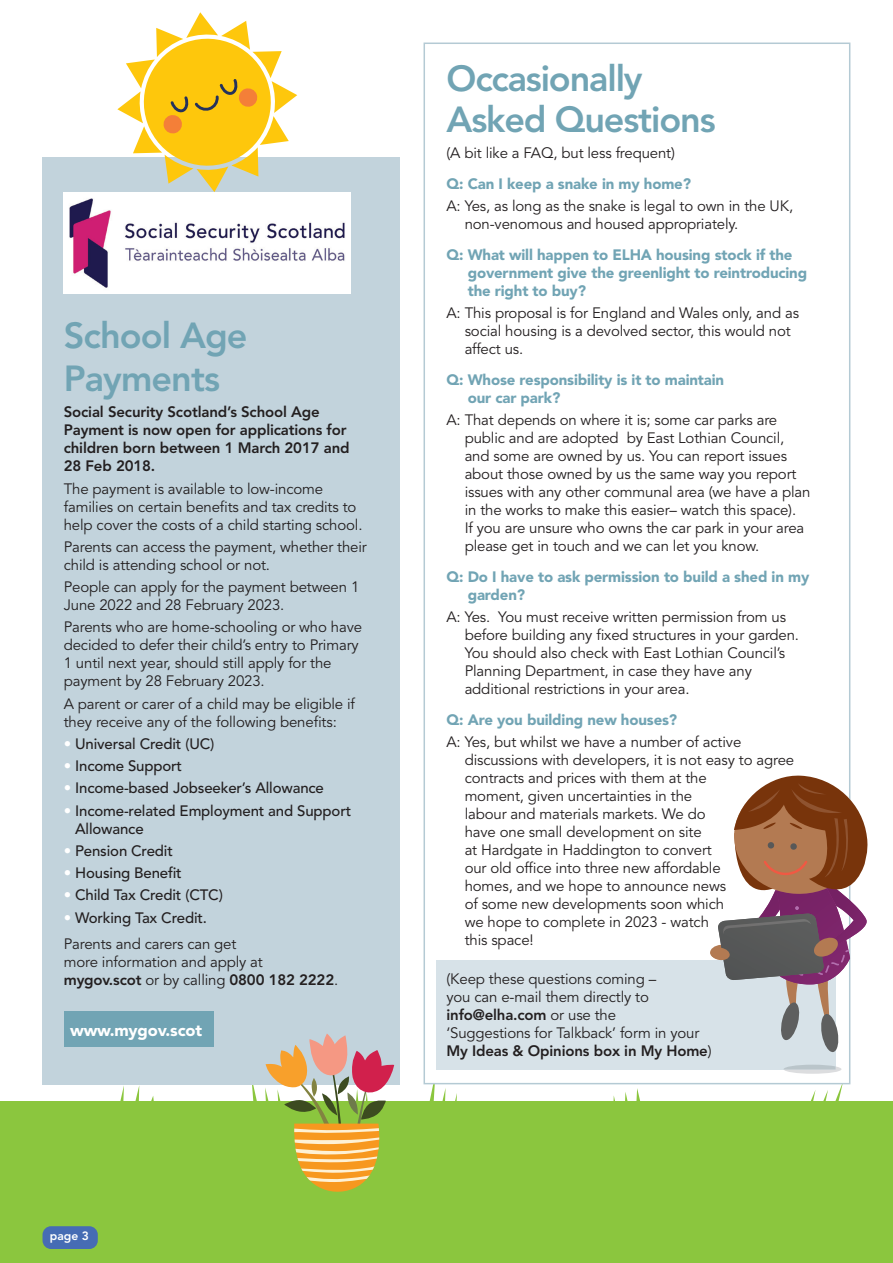
<style>
.page{position:relative;width:893px;height:1263px;background:#fff}
.page>*{position:absolute;margin:0;border:0;box-sizing:border-box;transform-origin:0 0}
.t1{font:800 36px/43.2px "Avenir LT Std";letter-spacing:-.03em;color:#71a4b4}
.t2{font:900 16.5px "Avenir LT Std";letter-spacing:-.01em;color:#fff}
.t3{font:15px/18px "Avenir LT Std";letter-spacing:-.01em;color:#231f20}
.t4{font:900 15px/18px "Avenir LT Std";letter-spacing:-.01em;color:#71a4b4}
.t5{font:500 15px/18px "Avenir LT Std";letter-spacing:-.01em;color:#231f20}
.t6{font:800 15px/18px "Avenir LT Std";letter-spacing:-.01em;color:#231f20}
.t7{font:800 12px "Avenir LT Std";color:#fff}
.s1{color:#fff}
.s2{font-weight:500;color:#fff}
.s3{font-weight:500}
.s4{font-weight:800}
</style>
<div class="page">
<div style="left:0;top:1101px;width:893px;height:162px;background:#8bc63e"></div>
<svg style="left:251px;top:1084px;width:7px;height:17px"></svg>
<svg style="left:823px;top:1085px;width:20px;height:16px"></svg>
<svg style="left:811px;top:1091px;width:4px;height:10px"></svg>
<svg style="left:151px;top:1096px;width:3px;height:5px"></svg>
<svg style="left:135px;top:1087px;width:4px;height:14px"></svg>
<svg style="left:120px;top:1086px;width:4px;height:15px"></svg>
<svg style="left:636px;top:1088px;width:4px;height:13px"></svg>
<svg style="left:625px;top:1092px;width:3px;height:9px"></svg>
<svg style="left:429px;top:1085px;width:6px;height:16px"></svg>
<svg style="left:442px;top:1088px;width:4px;height:13px"></svg>
<svg style="left:455px;top:1093px;width:2px;height:8px"></svg>
<div style="left:43px;top:157px;width:357px;height:927px;background:#c2d3dc"></div>
<div style="left:43px;top:1226px;width:55px;height:23px;background:#466cb4;border-radius:9px"></div>
<svg style="left:423px;top:42px;width:428px;height:1043px"></svg>
<div style="left:436px;top:960px;width:400px;height:109px;background:#d7e2e8"></div>
<svg style="left:784px;top:1065px;width:57px;height:9px"></svg>
<svg style="left:710px;top:776px;width:157px;height:277px"></svg>
<svg style="left:265px;top:1033px;width:129px;height:159px"></svg>
<div style="left:64px;top:1012px;width:149px;height:35px;background:#71a4b4"></div>
<img style="left:64px;top:192px;width:287px;height:101px">
<svg style="left:117px;top:12px;width:180px;height:180px"></svg>
<h1 class="t1" style="left:64px;top:314px;width:185px">School Age<br>Payments</h1>
<p class="t6" style="left:64px;top:403px;width:287px">Social Security Scotland’s School Age<br>Payment is now open for applications for children born between 1 March 2017 and<br>28 Feb 2018.</p>
<p class="t3" style="left:64px;top:480px;width:300px">The payment is available to low-income families on certain benefits and tax credits to help cover the costs of a child starting school.</p>
<p class="t3" style="left:64px;top:538px;width:305px">Parents can access the payment, whether their child is attending school or not.</p>
<p class="t3" style="left:64px;top:578px;width:297px">People can apply for the payment between 1<br>June 2022 and 28 February 2023.</p>
<p class="t3" style="left:64px;top:618px;width:300px">Parents who are home-schooling or who have decided to defer their child’s entry to Primary 1 until next year, should still apply for the payment by 28 February 2023.</p>
<p class="t3" style="left:64px;top:695px;width:293px">A parent or carer of a child may be eligible if they receive any of the following benefits:</p>
<p class="t5" style="left:64px;top:735px;width:152px"><span class="s1">•</span> Universal Credit (UC)</p>
<p class="t5" style="left:64px;top:757px;width:120px"><span class="s1">•</span> Income Support</p>
<p class="t5" style="left:64px;top:779px;width:262px"><span class="s1">•</span> Income-based Jobseeker’s Allowance</p>
<p class="t5" style="left:75px;top:802px;width:278px;text-indent:-11px"><span class="s1">•</span> Income-related Employment and Support<br>Allowance</p>
<p class="t5" style="left:64px;top:842px;width:111px"><span class="s1">•</span> Pension Credit</p>
<p class="t5" style="left:64px;top:864px;width:120px"><span class="s1">•</span> Housing Benefit</p>
<p class="t5" style="left:64px;top:886px;width:161px"><span class="s1">•</span> Child Tax Credit (CTC)</p>
<p class="t3" style="left:64px;top:904px;width:174px;line-height:26.5px"><span class="s2">•</span> <span class="s3">Working Tax Credit.<br></span>Parents and carers can get</p>
<p class="t3" style="left:64px;top:953px;width:276px">more information and apply at <span class="s4">mygov.scot</span> or by calling <span class="s4">0800 182 2222</span>.</p>
<p class="t2" style="left:70px;top:1020px;width:133px">www.mygov.scot</p>
<p class="t7" style="left:50px;top:1229px;width:41px">page 3</p>
<h1 class="t1" style="left:446px;top:58px;width:271px;line-height:40.5px">Occasionally<br>Asked Questions</h1>
<p class="t3" style="left:446px;top:144px;width:230px">(A bit like a FAQ, but less frequent)</p>
<p class="t4" style="left:446px;top:174px;width:246px">Q: Can I keep a snake in my home?</p>
<p class="t3" style="left:465px;top:197px;width:330px;text-indent:-18px">A: Yes, as long as the snake is legal to own in the UK, non-venomous and housed appropriately.</p>
<p class="t4" style="left:468px;top:245px;width:341px;text-indent:-21px">Q: What will happen to ELHA housing stock if the government give the greenlight to reintroducing the right to buy?</p>
<p class="t3" style="left:465px;top:304px;width:336px;text-indent:-18px">A: This proposal is for England and Wales only, and as social housing is a devolved sector, this would not affect us.</p>
<p class="t4" style="left:468px;top:370px;width:258px;text-indent:-21px">Q: Whose responsibility is it to maintain our car park?</p>
<p class="t3" style="left:465px;top:411px;width:347px;text-indent:-18px">A: That depends on where it is; some car parks are public and are adopted by East Lothian Council, and some are owned by us. You can report issues about those owned by us the same way you report issues with any other communal area (we have a plan in the works to make this easier– watch this space).<br>If you are unsure who owns the car park in your area please get in touch and we can let you know.</p>
<p class="t4" style="left:468px;top:567px;width:343px;text-indent:-21px">Q: Do I have to ask permission to build a shed in my garden?</p>
<p class="t3" style="left:465px;top:608px;width:336px;text-indent:-18px">A: Yes. You must receive written permission from us before building any fixed structures in your garden.<br>You should also check with East Lothian Council’s Planning Department, in case they have any additional restrictions in your area.</p>
<p class="t4" style="left:446px;top:710px;width:232px">Q: Are you building new houses?</p>
<p class="t3" style="left:465px;top:733px;width:331px;text-indent:-18px">A: Yes, but whilst we have a number of active discussions with developers, it is not easy to agree contracts and prices with them at the<br>moment, given uncertainties in the<br>labour and materials markets. We do<br>have one small development on site<br>at Hardgate in Haddington to convert<br>our old office into three new affordable<br>homes, and we hope to announce news<br>of some new developments soon which<br>we hope to complete in 2023 - watch<br>this space!</p>
<p class="t3" style="left:446px;top:970px;width:267px">(Keep these questions coming –<br>you can e-mail them directly to <span class="s4">info@elha.com</span> or use the<br>‘Suggestions for Talkback’ form in your<br><span class="s4">My Ideas &amp; Opinions box in My Home</span>)</p>
</div>
